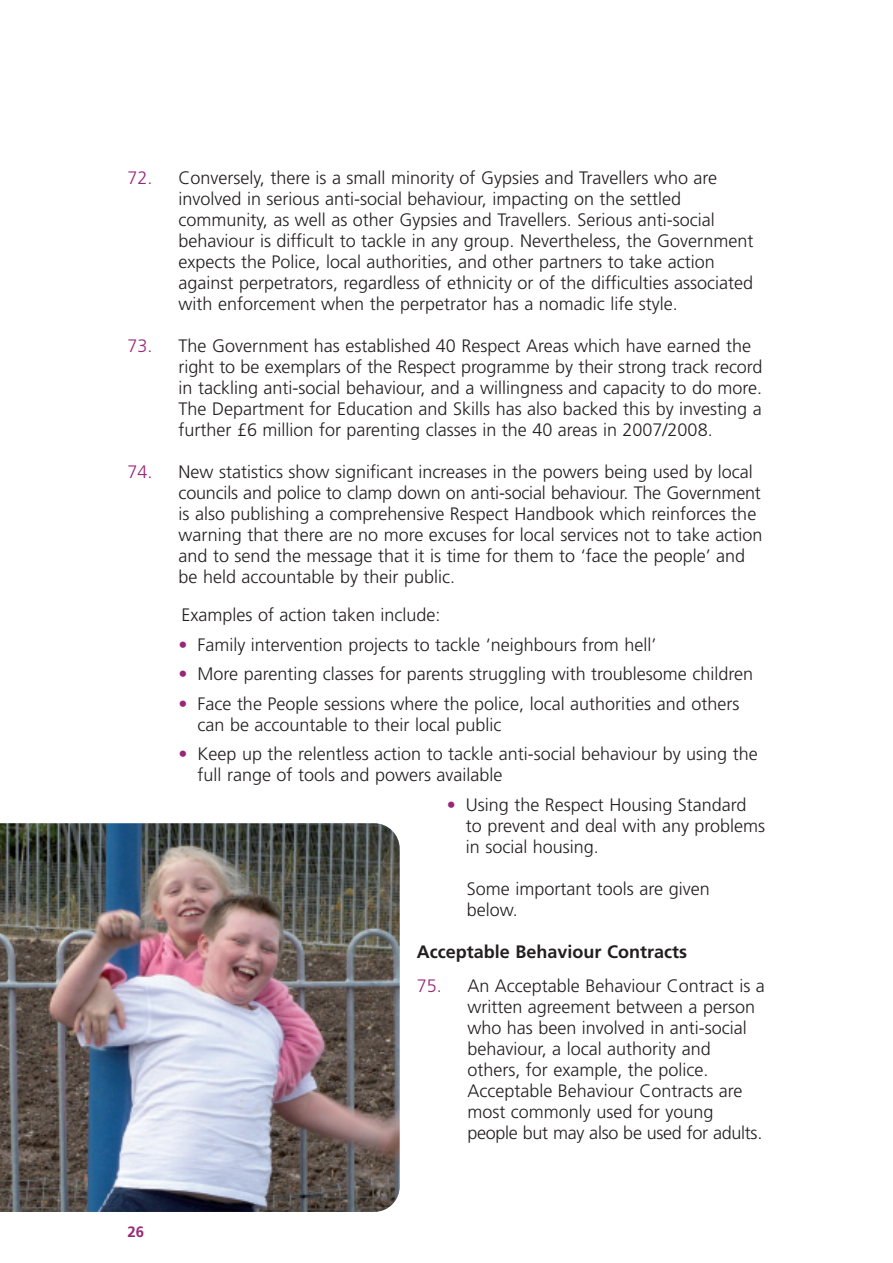
<style>
.page{position:relative;width:893px;height:1263px;background:#fff}
.page>*{position:absolute;margin:0;border:0;box-sizing:border-box;transform-origin:0 0}
.t1{font:300 18px/21px "Frutiger";color:#231f20}
.t2{font:700 18px "Frutiger";color:#231f20}
.t3{font:700 15px "Frutiger";color:#992777}
.s1{color:#992777}
</style>
<div class="page">
<img style="left:0;top:823px;width:400px;height:389px">
<p class="t1" style="left:179px;top:168px;width:576px;text-indent:-51px"><span class="s1">72.</span> Conversely, there is a small minority of Gypsies and Travellers who are involved in serious anti-social behaviour, impacting on the settled community, as well as other Gypsies and Travellers. Serious anti-social behaviour is difficult to tackle in any group. Nevertheless, the Government expects the Police, local authorities, and other partners to take action against perpetrators, regardless of ethnicity or of the difficulties associated with enforcement when the perpetrator has a nomadic life style.</p>
<p class="t1" style="left:179px;top:336px;width:585px;text-indent:-51px"><span class="s1">73.</span> The Government has established 40 Respect Areas which have earned the right to be exemplars of the Respect programme by their strong track record in tackling anti-social behaviour, and a willingness and capacity to do more.<br>The Department for Education and Skills has also backed this by investing a further £6 million for parenting classes in the 40 areas in 2007/2008.</p>
<p class="t1" style="left:179px;top:462px;width:585px;text-indent:-51px"><span class="s1">74.</span> New statistics show significant increases in the powers being used by local councils and police to clamp down on anti-social behaviour. The Government is also publishing a comprehensive Respect Handbook which reinforces the warning that there are no more excuses for local services not to take action and to send the message that it is time for them to ‘face the people’ and be held accountable by their public.</p>
<p class="t1" style="left:182px;top:606px;width:261px">Examples of action taken include:</p>
<p class="t1" style="left:179px;top:635px;width:479px"><span class="s1">•</span> Family intervention projects to tackle ‘neighbours from hell’</p>
<p class="t1" style="left:179px;top:665px;width:576px"><span class="s1">•</span> More parenting classes for parents struggling with troublesome children</p>
<p class="t1" style="left:197px;top:694px;width:543px;text-indent:-19px"><span class="s1">•</span> Face the People sessions where the police, local authorities and others can be accountable to their local public</p>
<p class="t1" style="left:197px;top:745px;width:562px;text-indent:-19px"><span class="s1">•</span> Keep up the relentless action to tackle anti-social behaviour by using the full range of tools and powers available</p>
<p class="t1" style="left:466px;top:795px;width:301px;text-indent:-19px"><span class="s1">•</span> Using the Respect Housing Standard to prevent and deal with any problems in social housing.</p>
<p class="t1" style="left:467px;top:879px;width:244px">Some important tools are given below.</p>
<p class="t2" style="left:417px;top:944px;width:272px">Acceptable Behaviour Contracts</p>
<p class="t1" style="left:467px;top:976px;width:299px;text-indent:-50px"><span class="s1">75.</span> An Acceptable Behaviour Contract is a written agreement between a person who has been involved in anti-social behaviour, a local authority and others, for example, the police.<br>Acceptable Behaviour Contracts are most commonly used for young people but may also be used for adults.</p>
<p class="t3" style="left:128px;top:1225px;width:18px">26</p>
</div>
